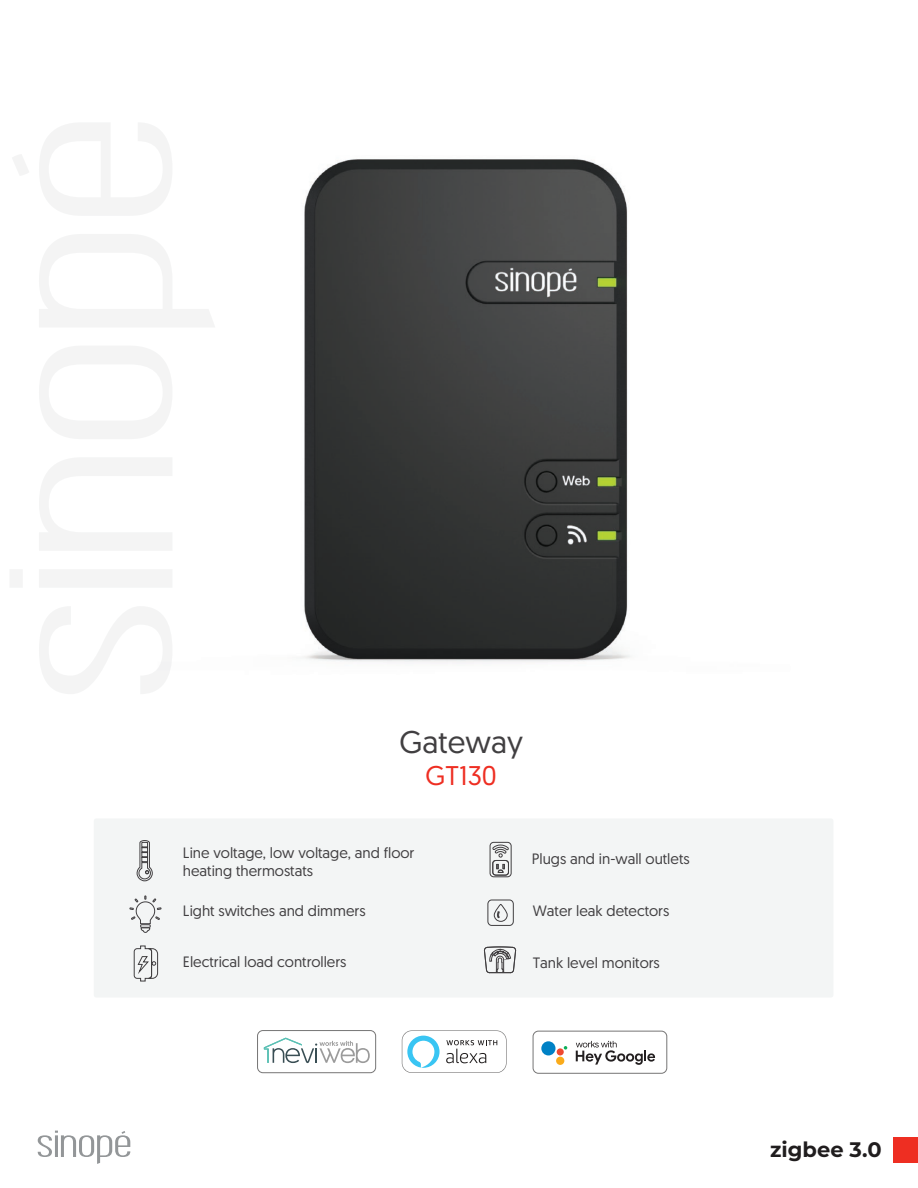
<style>
.page{position:relative;width:918px;height:1188px;background:#fff}
.page>*{position:absolute;margin:0;border:0;box-sizing:border-box;transform-origin:0 0}
.t1{font:31.35px "Geomanist";color:#413f41}
.t2{font:27px "Geomanist";color:#ee2e22}
.t3{font:700 21px "Montserrat";color:#201d1e}
.t4{font:15px/18px "Geomanist";color:#413f41}
</style>
<div class="page">
<img style="left:303px;top:159px;width:327px;height:504px">
<div style="left:94px;top:819px;width:739px;height:179px;background:#f3f5f5;border-radius:2px"></div>
<svg style="left:13px;top:155px;width:16px;height:20px"></svg>
<svg style="left:39px;top:607px;width:133px;height:87px"></svg>
<svg style="left:10px;top:570px;width:162px;height:17px"></svg>
<svg style="left:39px;top:458px;width:133px;height:92px"></svg>
<svg style="left:39px;top:346px;width:133px;height:93px"></svg>
<svg style="left:39px;top:234px;width:176px;height:93px"></svg>
<svg style="left:39px;top:123px;width:133px;height:92px"></svg>
<svg style="left:38px;top:1131px;width:92px;height:33px"></svg>
<svg style="left:402px;top:1030px;width:105px;height:43px"></svg>
<svg style="left:264px;top:1038px;width:106px;height:25px"></svg>
<div style="left:257px;top:1030px;width:119px;height:43px;border:1px solid #767575;border-radius:5px"></div>
<div style="left:893px;top:1137px;width:25px;height:26px;background:#ee2e22"></div>
<svg style="left:137px;top:840px;width:16px;height:41px"></svg>
<svg style="left:129px;top:895px;width:33px;height:38px"></svg>
<svg style="left:134px;top:945px;width:24px;height:37px"></svg>
<div style="left:490px;top:842px;width:21px;height:35px;border:1px solid #413f41;border-radius:4px"></div>
<svg style="left:492px;top:845px;width:17px;height:31px"></svg>
<div style="left:488px;top:900px;width:26px;height:26px;border:1px solid #413f41;border-radius:4px"></div>
<svg style="left:494px;top:904px;width:14px;height:18px"></svg>
<svg style="left:484px;top:946px;width:32px;height:27px"></svg>
<div style="left:533px;top:1031px;width:134px;height:43px;border:1px solid #767575;border-radius:5px"></div>
<svg style="left:576px;top:1041px;width:79px;height:24px"></svg>
<svg style="left:564px;top:1046px;width:3px;height:4px"></svg>
<div style="left:557px;top:1048px;width:7px;height:7px;background:#ef4830;border-radius:50%"></div>
<div style="left:556px;top:1057px;width:8px;height:8px;background:#faab1a;border-radius:50%"></div>
<div style="left:541px;top:1041px;width:15px;height:14px;background:#0081c5;border-radius:50%"></div>
<h1 class="t1" style="left:400px;top:722px;width:125px">Gateway</h1>
<h2 class="t2" style="left:426px;top:758px;width:73px">GT130</h2>
<p class="t4" style="left:183px;top:843px;width:233px">Line voltage, low voltage, and floor heating thermostats</p>
<p class="t4" style="left:183px;top:902px;width:184px">Light switches and dimmers</p>
<p class="t4" style="left:533px;top:901px;width:138px">Water leak detectors</p>
<p class="t4" style="left:532px;top:849px;width:159px">Plugs and in-wall outlets</p>
<p class="t4" style="left:183px;top:953px;width:165px">Electrical load controllers</p>
<p class="t4" style="left:533px;top:953px;width:128px">Tank level monitors</p>
<h3 class="t3" style="left:770px;top:1135px;width:113px">zigbee 3.0</h3>
</div>
